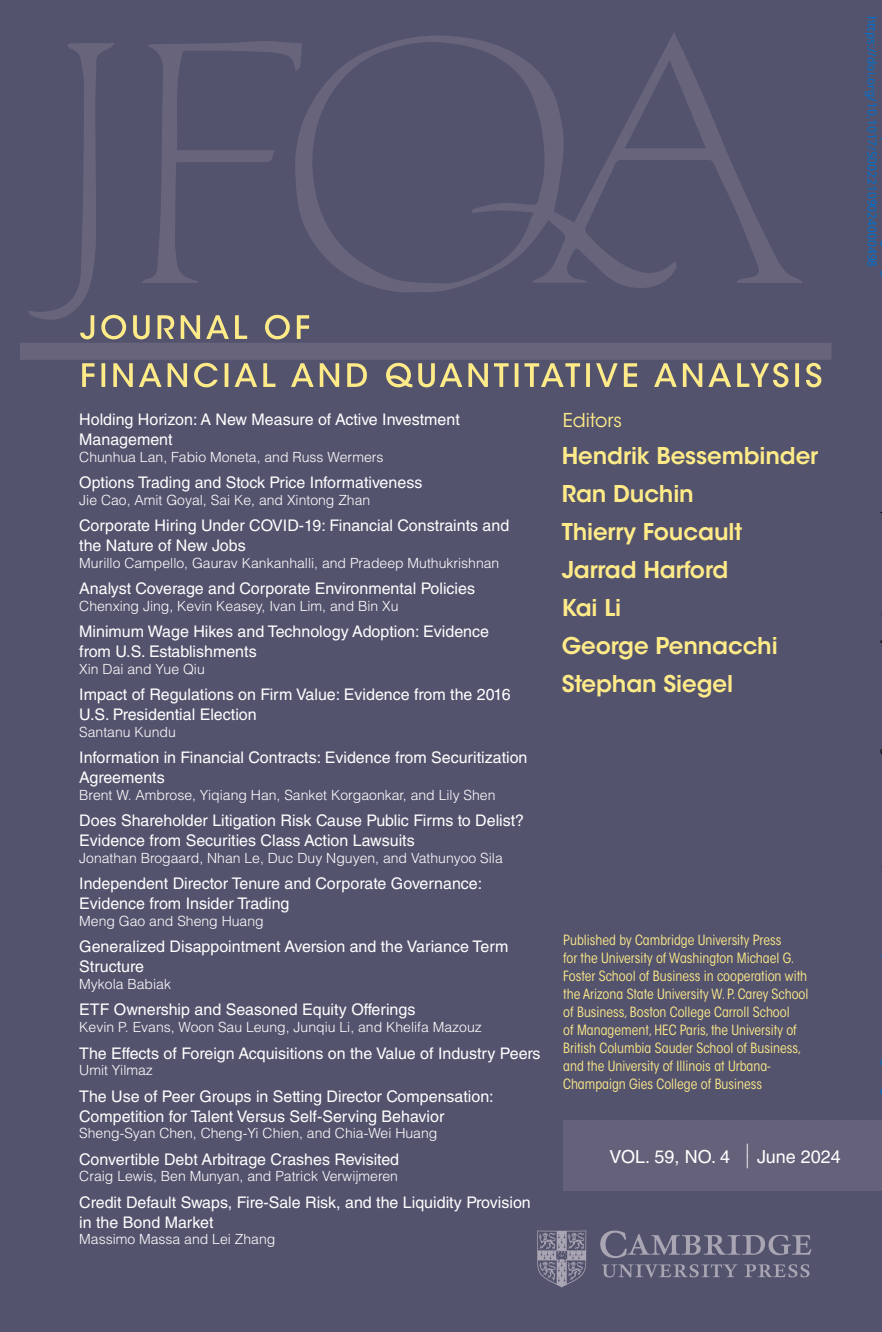
<style>
.page{position:relative;width:882px;height:1332px;background:#53536e}
.page>*{position:absolute;margin:0;border:0;box-sizing:border-box;transform-origin:0 0}
.t1{font:600 23px/38px "ITC Avant Garde Std";letter-spacing:-.005em;color:#ffeb88}
.t2{font:19px "ITC Avant Garde Std";letter-spacing:-.005em;color:#ffeb88}
.t3{font:18px "Helvetica LT Std";color:#fff}
.t4{font:16px/20px "Helvetica LT Std";color:#fff}
.t5{font:300 14px "Helvetica LT Std";color:#fff}
.t6{font:condensed 14px/18px "ITC Avant Garde Std";color:#ffeb88}
.t7{font:12px "Noto Sans";color:#0172cf}
</style>
<div class="page">
<svg style="left:21px;top:41px;width:811px;height:346px"></svg>
<div style="left:563px;top:1120px;width:319px;height:71px;background:#65617a"></div>
<svg style="left:537px;top:1231px;width:275px;height:56px"></svg>
<p class="t7" style="left:881px;top:16px;width:253px;rotate:90deg">https://doi.org/10.1017/S0022109024000498</p>
<p class="t4" style="left:79px;top:409px;width:382px">Holding Horizon: A New Measure of Active Investment<br>Management</p>
<p class="t5" style="left:79px;top:448px;width:306px">Chunhua Lan, Fabio Moneta, and Russ Wermers</p>
<p class="t4" style="left:79px;top:473px;width:345px">Options Trading and Stock Price Informativeness</p>
<p class="t5" style="left:79px;top:491px;width:293px">Jie Cao, Amit Goyal, Sai Ke, and Xintong Zhan</p>
<p class="t4" style="left:79px;top:516px;width:431px">Corporate Hiring Under COVID-19: Financial Constraints and the Nature of New Jobs</p>
<p class="t5" style="left:79px;top:554px;width:422px">Murillo Campello, Gaurav Kankanhalli, and Pradeep Muthukrishnan</p>
<p class="t4" style="left:79px;top:579px;width:397px">Analyst Coverage and Corporate Environmental Policies</p>
<p class="t5" style="left:79px;top:597px;width:321px">Chenxing Jing, Kevin Keasey, Ivan Lim, and Bin Xu</p>
<p class="t4" style="left:79px;top:622px;width:411px">Minimum Wage Hikes and Technology Adoption: Evidence from U.S. Establishments</p>
<p class="t5" style="left:79px;top:660px;width:127px">Xin Dai and Yue Qiu</p>
<p class="t4" style="left:79px;top:685px;width:433px">Impact of Regulations on Firm Value: Evidence from the 2016<br>U.S. Presidential Election</p>
<p class="t5" style="left:79px;top:723px;width:98px">Santanu Kundu</p>
<p class="t4" style="left:79px;top:748px;width:450px">Information in Financial Contracts: Evidence from Securitization<br>Agreements</p>
<p class="t5" style="left:79px;top:786px;width:418px">Brent W. Ambrose, Yiqiang Han, Sanket Korgaonkar, and Lily Shen</p>
<p class="t4" style="left:79px;top:811px;width:446px">Does Shareholder Litigation Risk Cause Public Firms to Delist?<br>Evidence from Securities Class Action Lawsuits</p>
<p class="t5" style="left:79px;top:849px;width:425px">Jonathan Brogaard, Nhan Le, Duc Duy Nguyen, and Vathunyoo Sila</p>
<p class="t4" style="left:79px;top:874px;width:404px">Independent Director Tenure and Corporate Governance:<br>Evidence from Insider Trading</p>
<p class="t5" style="left:79px;top:913px;width:186px">Meng Gao and Sheng Huang</p>
<p class="t4" style="left:79px;top:937px;width:431px">Generalized Disappointment Aversion and the Variance Term<br>Structure</p>
<p class="t5" style="left:79px;top:976px;width:93px">Mykola Babiak</p>
<p class="t4" style="left:79px;top:1000px;width:338px">ETF Ownership and Seasoned Equity Offerings</p>
<p class="t5" style="left:79px;top:1019px;width:404px">Kevin P. Evans, Woon Sau Leung, Junqiu Li, and Khelifa Mazouz</p>
<p class="t4" style="left:79px;top:1043px;width:463px">The Effects of Foreign Acquisitions on the Value of Industry Peers</p>
<p class="t5" style="left:79px;top:1062px;width:75px">Umit Yilmaz</p>
<p class="t4" style="left:79px;top:1086px;width:416px">The Use of Peer Groups in Setting Director Compensation:<br>Competition for Talent Versus Self-Serving Behavior</p>
<p class="t5" style="left:79px;top:1125px;width:360px">Sheng-Syan Chen, Cheng-Yi Chien, and Chia-Wei Huang</p>
<p class="t4" style="left:79px;top:1149px;width:321px">Convertible Debt Arbitrage Crashes Revisited</p>
<p class="t5" style="left:79px;top:1168px;width:320px">Craig Lewis, Ben Munyan, and Patrick Verwijmeren</p>
<p class="t4" style="left:79px;top:1192px;width:453px">Credit Default Swaps, Fire-Sale Risk, and the Liquidity Provision in the Bond Market</p>
<p class="t5" style="left:79px;top:1231px;width:198px">Massimo Massa and Lei Zhang</p>
<p class="t2" style="left:563px;top:408px;width:61px">Editors</p>
<h1 class="t1" style="left:562px;top:436px;width:258px">Hendrik Bessembinder<br>Ran Duchin<br>Thierry Foucault<br>Jarrad Harford<br>Kai Li<br>George Pennacchi<br>Stephan Siegel</h1>
<p class="t6" style="left:563px;top:931px;width:247px">Published by Cambridge University Press<br>for the University of Washington Michael G.<br>Foster School of Business in cooperation with the Arizona State University W. P. Carey School of Business, Boston College Carroll School<br>of Management, HEC Paris, the University of British Columbia Sauder School of Business, and the University of Illinois at Urbana-Champaign Gies College of Business</p>
<p class="t3" style="left:610px;top:1146px;width:122px">VOL. 59, NO. 4</p>
<p class="t3" style="left:757px;top:1146px;width:85px">June 2024</p>
</div>
